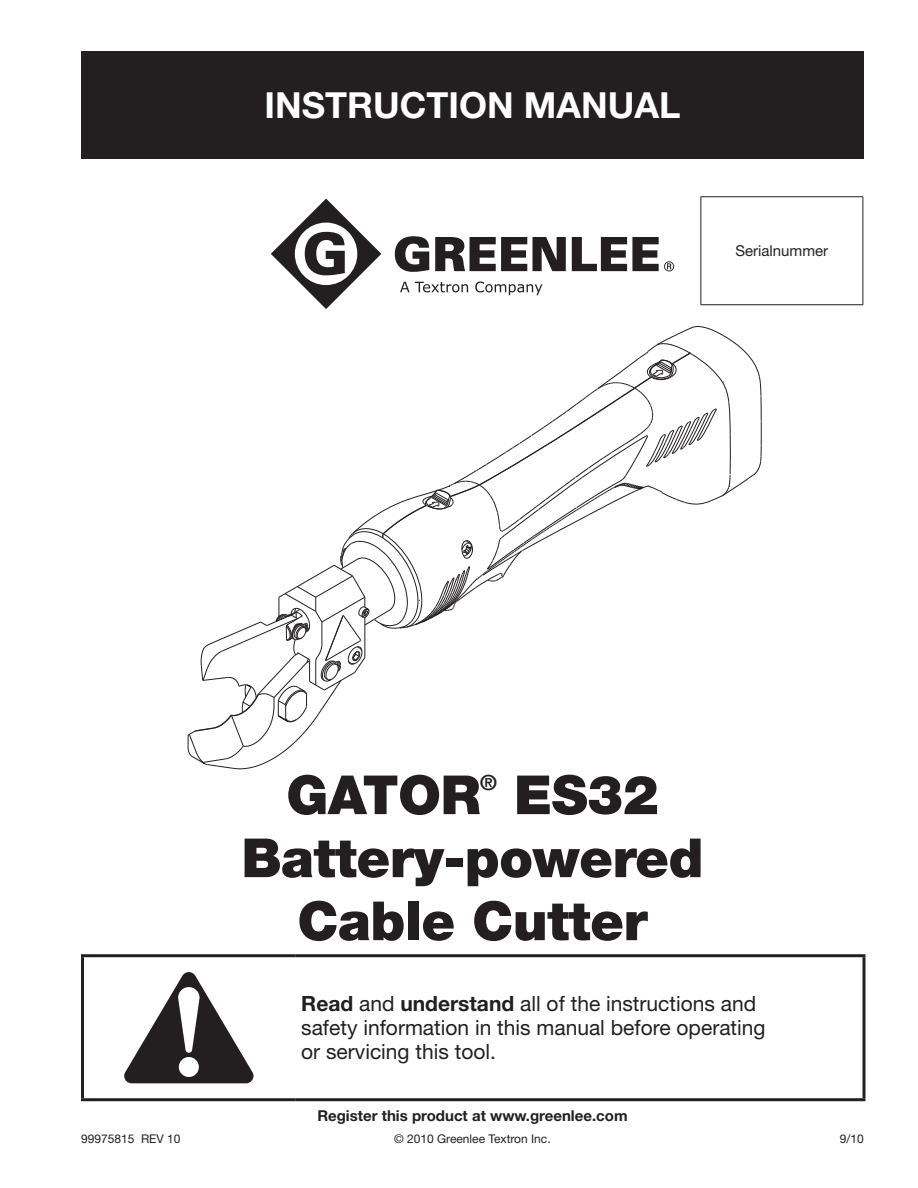
<style>
.page{position:relative;width:918px;height:1188px;background:#fff}
.page>*{position:absolute;margin:0;border:0;box-sizing:border-box;transform-origin:0 0}
.t1{font:900 54px "Helvetica Neue LT Std";letter-spacing:-.01em;color:#231f20}
.t2{font:700 36px "Helvetica Neue LT Std";color:#fff}
.t3{font:21px/24px "Helvetica Neue LT Std";color:#231f20}
.t4{font:700 21px "Helvetica Neue LT Std";color:#231f20}
.t5{font:700 15px "Helvetica Neue LT Std";color:#231f20}
.t6{font:15px "Helvetica Neue LT Std";color:#231f20}
.t7{font:12px "Helvetica Neue LT Std";color:#231f20}
.s1{font-weight:700}
</style>
<div class="page">
<div style="left:81px;top:51px;width:783px;height:108px;background:#231f20"></div>
<svg style="left:271px;top:199px;width:110px;height:110px"></svg>
<svg style="left:435px;top:237px;width:131px;height:34px"></svg>
<svg style="left:572px;top:237px;width:102px;height:34px"></svg>
<svg style="left:395px;top:236px;width:34px;height:36px"></svg>
<svg style="left:400px;top:282px;width:68px;height:10px"></svg>
<svg style="left:475px;top:282px;width:67px;height:13px"></svg>
<hr style="left:700px;top:196px;width:163px;height:1px;background:#231f20">
<hr style="left:700px;top:197px;width:1px;height:107px;background:#231f20">
<hr style="left:862px;top:197px;width:1px;height:107px;background:#231f20">
<hr style="left:700px;top:304px;width:163px;height:1px;background:#231f20">
<svg style="left:188px;top:326px;width:574px;height:443px"></svg>
<hr style="left:295px;top:954px;width:570px;height:3px;background:#231f20">
<svg style="left:862px;top:957px;width:4px;height:141px"></svg>
<hr style="left:295px;top:1098px;width:570px;height:3px;background:#231f20">
<hr style="left:81px;top:954px;width:214px;height:3px;background:#231f20">
<hr style="left:81px;top:957px;width:3px;height:141px;background:#231f20">
<hr style="left:81px;top:1098px;width:214px;height:3px;background:#231f20">
<svg style="left:124px;top:972px;width:130px;height:111px"></svg>
<h2 class="t2" style="left:265px;top:83px;width:417px">INSTRUCTION MANUAL</h2>
<p class="t6" style="left:735px;top:242px;width:94px">Serialnummer</p>
<h1 class="t1" style="left:286px;top:763px;width:196px">GATOR</h1>
<p class="t4" style="left:480px;top:770px;width:18px">®</p>
<h1 class="t1" style="left:514px;top:763px;width:146px">ES32</h1>
<h1 class="t1" style="left:242px;top:826px;width:463px">Battery-powered</h1>
<h1 class="t1" style="left:297px;top:889px;width:352px">Cable Cutter</h1>
<p class="t3" style="left:301px;top:991px;width:466px"><span class="s1">Read</span> and <span class="s1">understand</span> all of the instructions and safety information in this manual before operating or servicing this tool.</p>
<p class="t5" style="left:317px;top:1106px;width:312px">Register this product at www.greenlee.com</p>
<p class="t7" style="left:81px;top:1131px;width:101px">99975815 REV 10</p>
<p class="t7" style="left:394px;top:1131px;width:158px">© 2010 Greenlee Textron Inc.</p>
<p class="t7" style="left:840px;top:1131px;width:26px">9/10</p>
</div>
